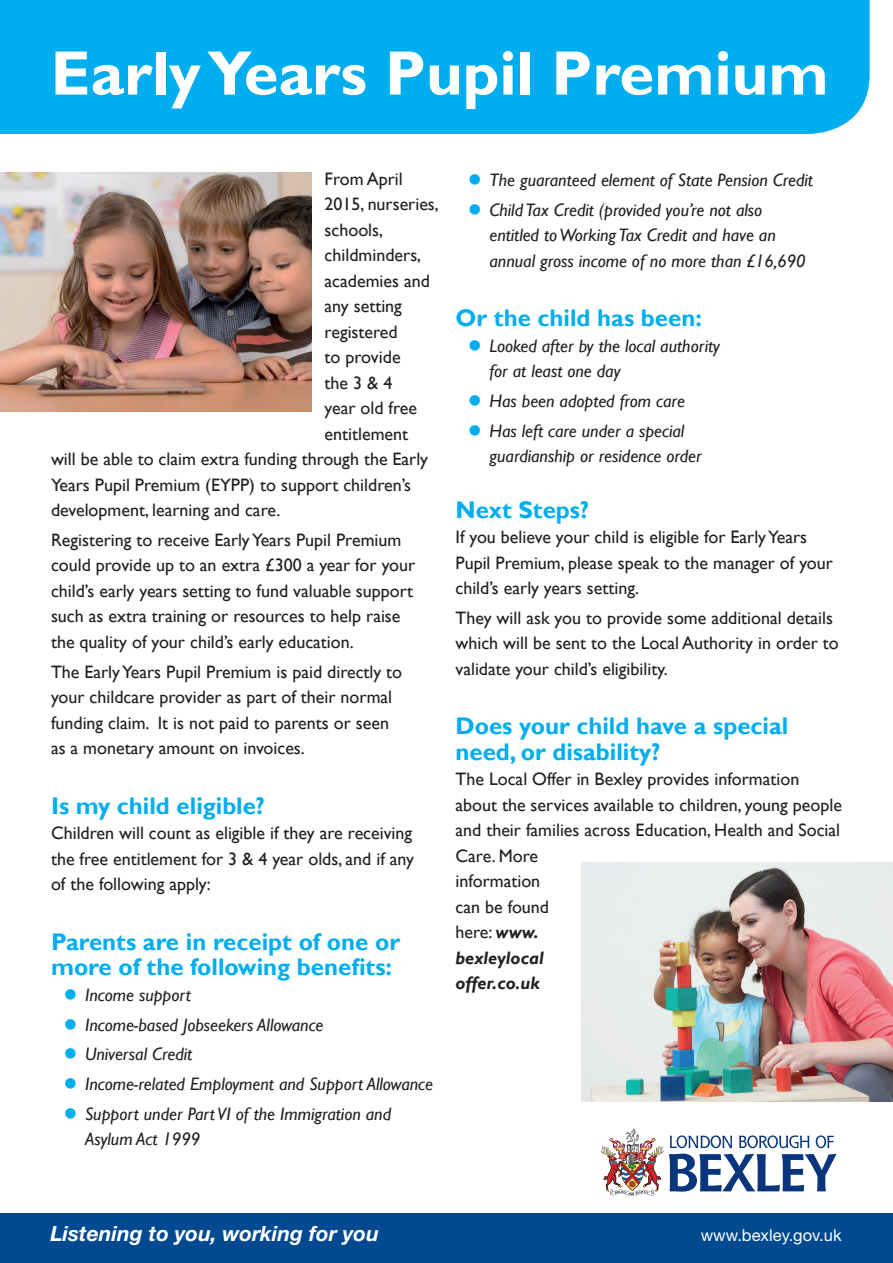
<style>
.page{position:relative;width:893px;height:1263px;background:#fff}
.page>*{position:absolute;margin:0;border:0;box-sizing:border-box;transform-origin:0 0}
.t1{font:700 63px "Gill Sans";color:#fff}
.subs{font:700 24px/25.5px "Gill Sans";color:#00aeef}
.t2{font:italic 700 21px "Helvetica Neue LT Std";color:#fff}
.text{font:18px/25.5px "Gill Sans";color:#231f20}
.bullets{font:italic 18px/25.5px "Gill Sans";color:#231f20}
.t3{font:16.5px "Helvetica Neue LT Std";color:#fff}
.s1{color:#00aeef}
.s2{font-weight:700;font-style:italic}
</style>
<div class="page">
<div style="left:0;top:1213px;width:893px;height:50px;background:#014990"></div>
<svg style="left:601px;top:1128px;width:236px;height:68px"></svg>
<div style="left:0;top:0;width:870px;height:134px;background:#00aeef"></div>
<img style="left:581px;top:862px;width:312px;height:239px">
<img style="left:0;top:172px;width:312px;height:239px">
<p class="t1" style="left:51px;top:37px;width:779px">Early Years Pupil Premium</p>
<p class="text" style="left:325px;top:166px;width:80px">From April</p>
<p class="text" style="left:325px;top:191px;width:116px">2015, nurseries,</p>
<p class="text" style="left:325px;top:217px;width:60px">schools,</p>
<p class="text" style="left:325px;top:242px;width:98px">childminders,</p>
<p class="text" style="left:325px;top:268px;width:107px">academies and</p>
<p class="text" style="left:325px;top:293px;width:79px">any setting</p>
<p class="text" style="left:325px;top:319px;width:75px">registered</p>
<p class="text" style="left:325px;top:344px;width:77px">to provide</p>
<p class="text" style="left:325px;top:370px;width:69px">the 3 &amp; 4</p>
<p class="text" style="left:325px;top:395px;width:94px">year old free</p>
<p class="text" style="left:325px;top:421px;width:85px">entitlement</p>
<p class="text" style="left:51px;top:446px;width:379px">will be able to claim extra funding through the Early</p>
<p class="text" style="left:51px;top:472px;width:362px">Years Pupil Premium (EYPP) to support children’s</p>
<p class="text" style="left:51px;top:497px;width:231px">development, learning and care.</p>
<p class="text" style="left:51px;top:527px;width:366px">Registering to receive Early Years Pupil Premium could provide up to an extra £300 a year for your child’s early years setting to fund valuable support such as extra training or resources to help raise the quality of your child’s early education.</p>
<p class="text" style="left:51px;top:659px;width:353px">The Early Years Pupil Premium is paid directly to your childcare provider as part of their normal funding claim. It is not paid to parents or seen as a monetary amount on invoices.</p>
<p class="subs" style="left:51px;top:793px;width:215px">Is my child eligible?</p>
<p class="text" style="left:51px;top:820px;width:364px;text-align:justify">Children will count as eligible if they are receiving the free entitlement for 3 &amp; 4 year olds, and if any of the following apply:</p>
<p class="subs" style="left:51px;top:929px;width:351px">Parents are in receipt of one or more of the following benefits:</p>
<p class="bullets" style="left:64px;top:982px;width:129px"><span class="s1">●</span> Income support</p>
<p class="bullets" style="left:64px;top:1011px;width:261px"><span class="s1">●</span> Income-based Jobseekers Allowance</p>
<p class="bullets" style="left:64px;top:1041px;width:130px"><span class="s1">●</span> Universal Credit</p>
<p class="bullets" style="left:64px;top:1071px;width:371px"><span class="s1">●</span> Income-related Employment and Support Allowance</p>
<p class="bullets" style="left:85px;top:1101px;width:308px;text-indent:-21px"><span class="s1">●</span> Support under Part VI of the Immigration and<br>Asylum Act 1999</p>
<p class="bullets" style="left:468px;top:167px;width:346px"><span class="s1">●</span> The guaranteed element of State Pension Credit</p>
<p class="bullets" style="left:489px;top:197px;width:317px;text-indent:-21px"><span class="s1">●</span> Child Tax Credit (provided you’re not also entitled to Working Tax Credit and have an annual gross income of no more than £16,690</p>
<p class="subs" style="left:455px;top:305px;width:248px">Or the child has been:</p>
<p class="bullets" style="left:489px;top:333px;width:232px;text-indent:-21px"><span class="s1">●</span> Looked after by the local authority for at least one day</p>
<p class="bullets" style="left:468px;top:388px;width:218px"><span class="s1">●</span> Has been adopted from care</p>
<p class="bullets" style="left:489px;top:418px;width:214px;text-indent:-21px"><span class="s1">●</span> Has left care under a special guardianship or residence order</p>
<p class="subs" style="left:455px;top:497px;width:135px">Next Steps?</p>
<p class="text" style="left:455px;top:524px;width:379px">If you believe your child is eligible for Early Years<br>Pupil Premium, please speak to the manager of your child’s early years setting.</p>
<p class="text" style="left:455px;top:605px;width:385px">They will ask you to provide some additional details which will be sent to the Local Authority in order to validate your child’s eligibility.</p>
<p class="subs" style="left:455px;top:713px;width:334px">Does your child have a special need, or disability?</p>
<p class="text" style="left:455px;top:766px;width:388px">The Local Offer in Bexley provides information about the services available to children, young people and their families across Education, Health and Social<br>Care. More<br>information<br>can be found<br>here: <span class="s2">www.<br>bexleylocal<br>offer.co.uk</span></p>
<p class="t2" style="left:51px;top:1220px;width:330px">Listening to you, working for you</p>
<p class="t3" style="left:701px;top:1225px;width:142px">www.bexley.gov.uk</p>
</div>
